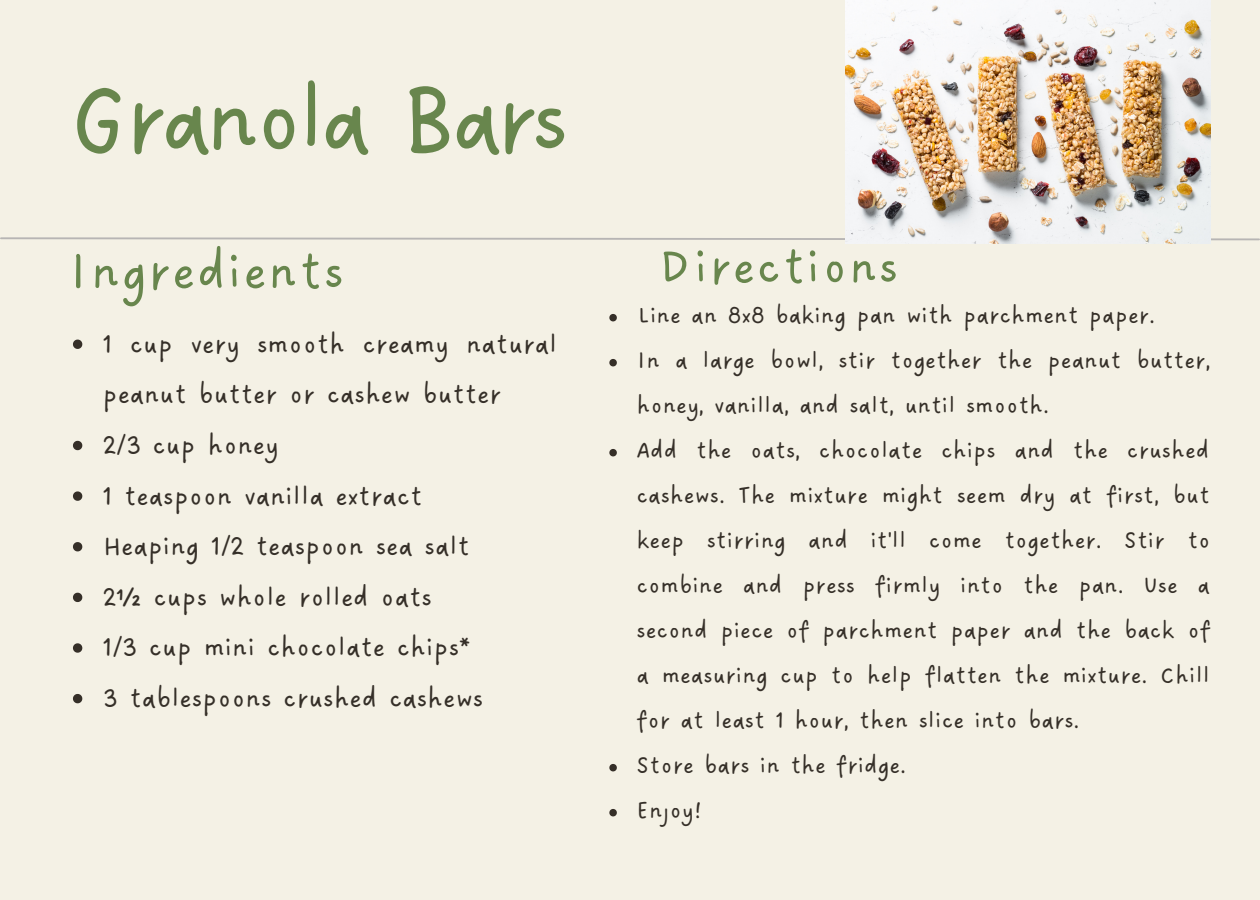
<style>
.page{position:relative;width:1260px;height:900px;background:#f4f1e5}
.page>*{position:absolute;margin:0;border:0;box-sizing:border-box;transform-origin:0 0}
.t1{font:106.25px "DO Sans Regular Alt";letter-spacing:-.065em;color:#68864d}
.t2{font:56.75px "DO Sans Regular Alt";letter-spacing:.02em;color:#68864d}
.t3{font:55px "DO Sans Regular Alt";letter-spacing:.02em;color:#68864d}
.t4{font:29.5px/50.5px "DO Sans Regular Alt";color:#352f28}
.t5{font:26px/45px "DO Sans Regular Alt";color:#352f28}
</style>
<div class="page">
<svg style="left:0;top:237px;width:1260px;height:4px"></svg>
<svg style="left:73px;top:340px;width:9px;height:9px"></svg>
<svg style="left:73px;top:441px;width:9px;height:9px"></svg>
<svg style="left:73px;top:491px;width:9px;height:10px"></svg>
<svg style="left:73px;top:542px;width:9px;height:9px"></svg>
<svg style="left:73px;top:593px;width:9px;height:9px"></svg>
<svg style="left:73px;top:643px;width:9px;height:10px"></svg>
<svg style="left:73px;top:694px;width:9px;height:9px"></svg>
<svg style="left:609px;top:314px;width:8px;height:7px"></svg>
<svg style="left:609px;top:359px;width:8px;height:7px"></svg>
<svg style="left:609px;top:449px;width:8px;height:7px"></svg>
<svg style="left:609px;top:764px;width:8px;height:7px"></svg>
<svg style="left:609px;top:809px;width:8px;height:7px"></svg>
<img style="left:845px;top:0;width:366px;height:244px">
<p class="t1" style="left:68px;top:57px;width:503px">Granola Bars</p>
<p class="t2" style="left:68px;top:238px;width:278px">Ingredients</p>
<p class="t3" style="left:658px;top:235px;width:242px">Directions</p>
<p class="t4" style="left:103px;top:320px;width:456px">1 cup very smooth creamy natural peanut butter or cashew butter</p>
<p class="t4" style="left:103px;top:421px;width:178px">2/3 cup honey</p>
<p class="t4" style="left:103px;top:472px;width:322px">1 teaspoon vanilla extract</p>
<p class="t4" style="left:103px;top:523px;width:369px">Heaping 1/2 teaspoon sea salt</p>
<p class="t4" style="left:103px;top:573px;width:331px">2½ cups whole rolled oats</p>
<p class="t4" style="left:103px;top:624px;width:369px">1/3 cup mini chocolate chips*</p>
<p class="t4" style="left:103px;top:674px;width:382px">3 tablespoons crushed cashews</p>
<p class="t5" style="left:637px;top:294px;width:520px">Line an 8x8 baking pan with parchment paper.</p>
<p class="t5" style="left:637px;top:339px;width:576px">In a large bowl, stir together the peanut butter, honey, vanilla, and salt, until smooth.</p>
<p class="t5" style="left:637px;top:429px;width:576px;text-align:justify">Add the oats, chocolate chips and the crushed cashews. The mixture might seem dry at first, but keep stirring and it'll come together. Stir to combine and press firmly into the pan. Use a second piece of parchment paper and the back of a measuring cup to help flatten the mixture. Chill for at least 1 hour, then slice into bars.</p>
<p class="t5" style="left:637px;top:744px;width:271px">Store bars in the fridge.</p>
<p class="t5" style="left:637px;top:789px;width:67px">Enjoy!</p>
</div>
